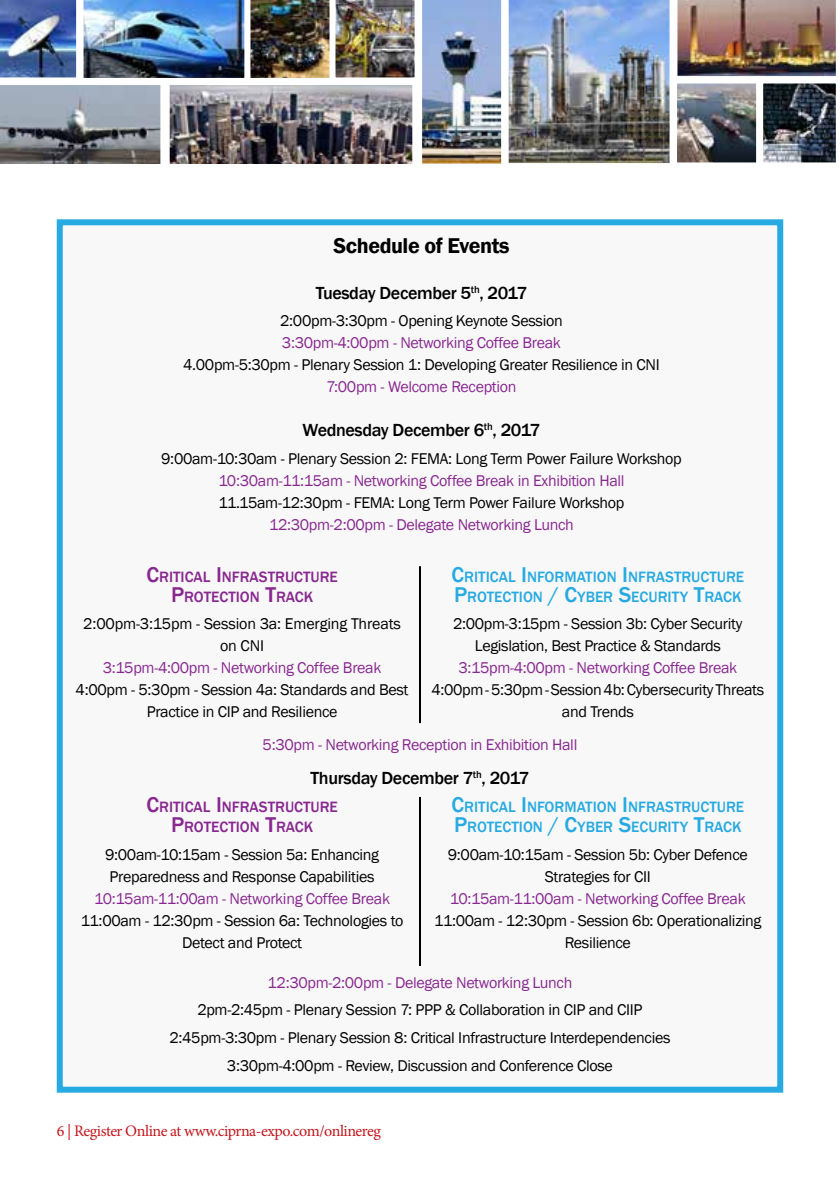
<style>
.page{position:relative;width:840px;height:1191px;background:#fff}
.page>*{position:absolute;margin:0;border:0;box-sizing:border-box;transform-origin:0 0}
.t1{font:600 22px "Franklin Gothic";letter-spacing:-.02em;color:#000}
.t2{font:500 18px "Franklin Gothic";letter-spacing:-.02em;color:#000}
.t3{font:16px/22px "Franklin Gothic";letter-spacing:-.02em;color:#000;text-align:center}
.t4{font:16px "Franklin Gothic";letter-spacing:-.02em;color:#882890}
.t5{font:16px "Minion Pro";letter-spacing:-.03em;color:#c4161c}
.t6{font:500 15.4px/20px "Franklin Gothic";color:#27aae1}
.t7{font:500 15.4px/20px "Franklin Gothic";color:#882890;text-align:center}
.s1{font-size:22px}
</style>
<div class="page">
<div style="left:57px;top:219px;width:725px;height:873px;background:#f9f8f9;border:6px solid #27aae1"></div>
<hr style="left:419px;top:797px;width:2px;height:169px;background:#000">
<hr style="left:419px;top:566px;width:2px;height:157px;background:#000">
<img style="left:0;top:0;width:836px;height:164px">
<h1 class="t1" style="left:333px;top:232px;width:177px">Schedule of Events</h1>
<p class="t2" style="left:315px;top:281px;width:213px">Tuesday December 5<sup>th</sup>, 2017</p>
<p class="t3" style="left:280px;top:310px;width:284px">2:00pm-3:30pm - Opening Keynote Session</p>
<p class="t4" style="left:282px;top:333px;width:280px">3:30pm-4:00pm - Networking Coffee Break</p>
<p class="t3" style="left:183px;top:354px;width:478px">4.00pm-5:30pm - Plenary Session 1: Developing Greater Resilience in CNI</p>
<p class="t4" style="left:326px;top:377px;width:192px">7:00pm - Welcome Reception</p>
<p class="t2" style="left:302px;top:419px;width:239px">Wednesday December 6<sup>th</sup>, 2017</p>
<p class="t3" style="left:161px;top:448px;width:521px">9:00am-10:30am - Plenary Session 2: FEMA: Long Term Power Failure Workshop</p>
<p class="t4" style="left:218px;top:470px;width:407px">10:30am-11:15am - Networking Coffee Break in Exhibition Hall</p>
<p class="t3" style="left:218px;top:492px;width:407px">11.15am-12:30pm - FEMA: Long Term Power Failure Workshop</p>
<p class="t4" style="left:269px;top:514px;width:306px">12:30pm-2:00pm - Delegate Networking Lunch</p>
<p class="t7" style="left:146px;top:566px;width:193px"><span class="s1">C</span>RITICAL <span class="s1">I</span> NFRASTRUCTURE<br><span class="s1">P</span>ROTECTION <span class="s1">T</span>RACK</p>
<p class="t3" style="left:83px;top:613px;width:319px">2:00pm-3:15pm - Session 3a: Emerging Threats on CNI</p>
<p class="t4" style="left:103px;top:658px;width:280px">3:15pm-4:00pm - Networking Coffee Break</p>
<p class="t3" style="left:76px;top:679px;width:334px">4:00pm - 5:30pm - Session 4a: Standards and Best<br>Practice in CIP and Resilience</p>
<p class="t6" style="left:451px;top:566px;width:294px"><span class="s1">C</span>RITICAL <span class="s1">I</span> NFORMATION <span class="s1">I</span> NFRASTRUCTURE<br><span class="s1">P</span>ROTECTION <span class="s1">/ C</span>YBER <span class="s1">S</span>ECURITY <span class="s1">T</span>RACK</p>
<p class="t3" style="left:453px;top:613px;width:291px">2:00pm-3:15pm - Session 3b: Cyber Security<br>Legislation, Best Practice &amp; Standards</p>
<p class="t4" style="left:458px;top:658px;width:280px">3:15pm-4:00pm - Networking Coffee Break</p>
<p class="t3" style="left:431px;top:679px;width:334px">4:00pm - 5:30pm - Session 4b: Cybersecurity Threats and Trends</p>
<p class="t4" style="left:262px;top:735px;width:316px">5:30pm - Networking Reception in Exhibition Hall</p>
<p class="t2" style="left:310px;top:766px;width:220px">Thursday December 7<sup>th</sup>, 2017</p>
<p class="t7" style="left:146px;top:797px;width:193px"><span class="s1">C</span>RITICAL <span class="s1">I</span> NFRASTRUCTURE<br><span class="s1">P</span>ROTECTION <span class="s1">T</span>RACK</p>
<p class="t3" style="left:105px;top:844px;width:275px;text-align:left">9:00am-10:15am - Session 5a: Enhancing<br>Preparedness and Response Capabilities</p>
<p class="t4" style="left:94px;top:888px;width:297px">10:15am-11:00am - Networking Coffee Break</p>
<p class="t3" style="left:81px;top:910px;width:324px">11:00am - 12:30pm - Session 6a: Technologies to<br>Detect and Protect</p>
<p class="t6" style="left:451px;top:797px;width:294px"><span class="s1">C</span>RITICAL <span class="s1">I</span> NFORMATION <span class="s1">I</span> NFRASTRUCTURE<br><span class="s1">P</span>ROTECTION <span class="s1">/ C</span>YBER <span class="s1">S</span>ECURITY <span class="s1">T</span>RACK</p>
<p class="t3" style="left:447px;top:844px;width:301px">9:00am-10:15am - Session 5b: Cyber Defence<br>Strategies for CII</p>
<p class="t4" style="left:449px;top:888px;width:297px">10:15am-11:00am - Networking Coffee Break</p>
<p class="t3" style="left:434px;top:910px;width:328px">11:00am - 12:30pm - Session 6b: Operationalizing<br>Resilience</p>
<p class="t4" style="left:267px;top:972px;width:306px">12:30pm-2:00pm - Delegate Networking Lunch</p>
<p class="t3" style="left:169px;top:996px;width:502px;line-height:27.6px">2pm-2:45pm - Plenary Session 7: PPP &amp; Collaboration in CIP and CIIP<br>2:45pm-3:30pm - Plenary Session 8: Critical Infrastructure Interdependencies<br>3:30pm-4:00pm - Review, Discussion and Conference Close</p>
<p class="t5" style="left:57px;top:1120px;width:325px">6 | Register Online at www.ciprna-expo.com/onlinereg</p>
</div>
